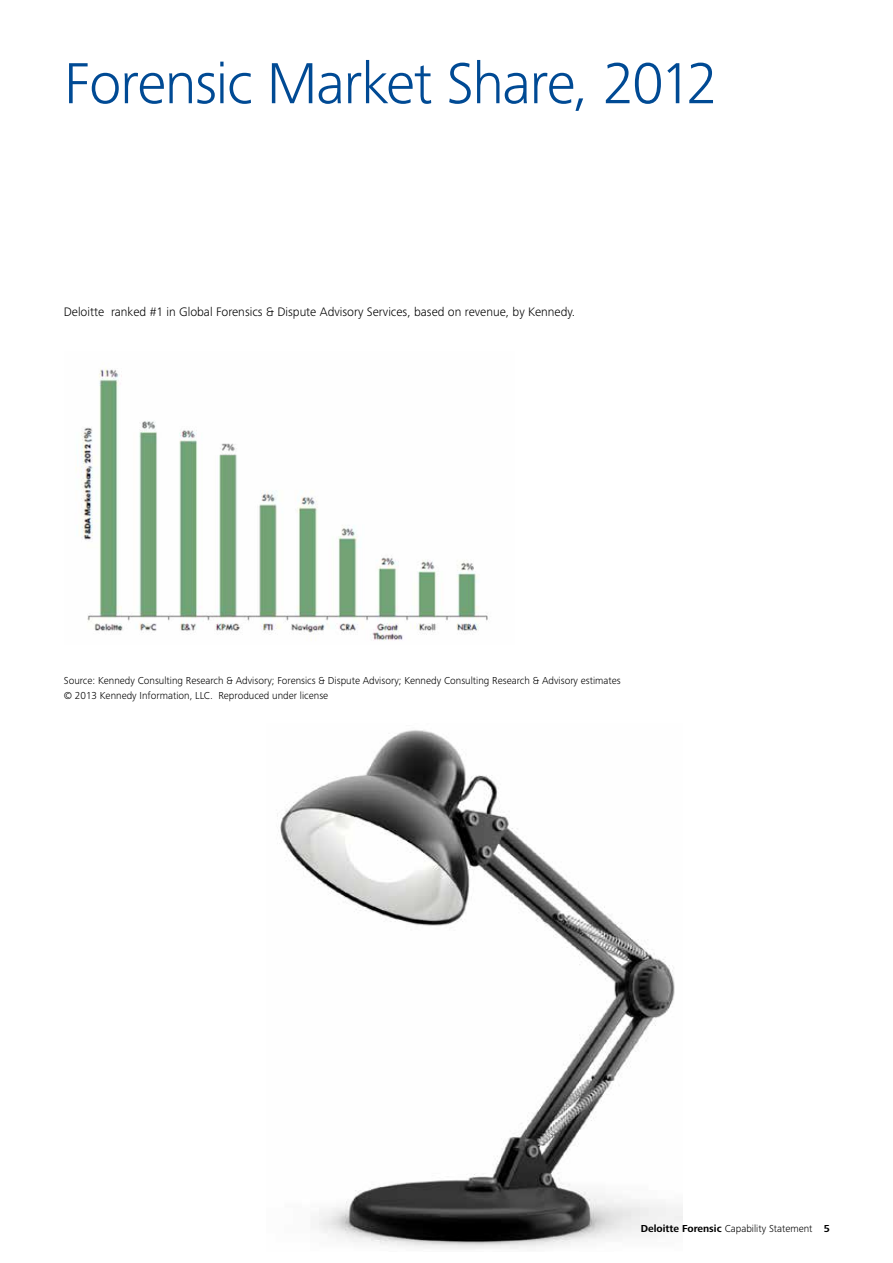
<style>
.page{position:relative;width:893px;height:1263px;background:#fff}
.page>*{position:absolute;margin:0;border:0;box-sizing:border-box;transform-origin:0 0}
.t1{font:300 60px "Frutiger Next Pro";letter-spacing:-.025em;color:#004a94}
.t2{font:300 12.75px "Frutiger Next Pro";color:#000}
.t3{font:300 10.5px/15px "Frutiger Next Pro";color:#000}
.s1{font-weight:700}
</style>
<div class="page">
<img style="left:277px;top:730px;width:405px;height:519px">
<img style="left:76px;top:368px;width:412px;height:273px">
<h1 class="t1" style="left:64px;top:49px;width:656px">Forensic Market Share, 2012</h1>
<p class="t2" style="left:64px;top:304px;width:513px">Deloitte ranked #1 in Global Forensics &amp; Dispute Advisory Services, based on revenue, by Kennedy.</p>
<p class="t3" style="left:64px;top:673px;width:559px">Source: Kennedy Consulting Research &amp; Advisory; Forensics &amp; Dispute Advisory; Kennedy Consulting Research &amp; Advisory estimates © 2013 Kennedy Information, LLC. Reproduced under license</p>
<p class="t3" style="left:641px;top:1221px;width:191px"><span class="s1">Deloitte Forensic</span> Capability Statement <span class="s1">5</span></p>
</div>
